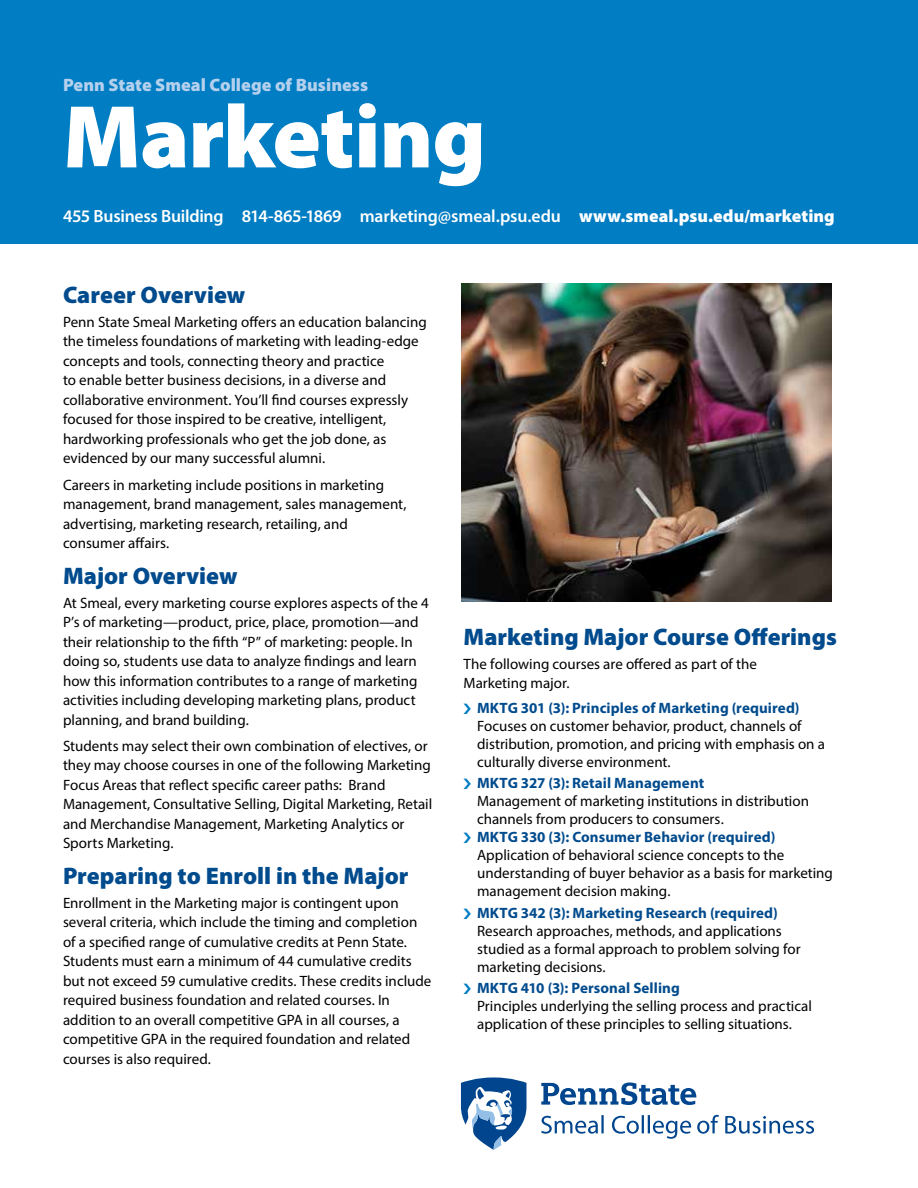
<style>
.page{position:relative;width:918px;height:1188px;background:#fff}
.page>*{position:absolute;margin:0;border:0;box-sizing:border-box;transform-origin:0 0}
.t1{font:900 90px "Myriad Pro";letter-spacing:-.01em;color:#fff}
.t2{font:900 24px "Myriad Pro";color:#004b8d}
.t3{font:900 18px "Myriad Pro";color:#b4d0ed}
.t4{font:600 17.7px "Myriad Pro";letter-spacing:-.015em;color:#fff}
.t5{font:15px/19.5px "Myriad Pro";color:#000}
.t6{font:700 15px "Myriad Pro";letter-spacing:.005em;color:#004b8d}
.s1{font-weight:900}
</style>
<div class="page">
<div style="left:0;top:0;width:918px;height:243px;background:#007dc3"></div>
<svg style="left:460px;top:1077px;width:67px;height:73px"></svg>
<svg style="left:541px;top:1083px;width:273px;height:56px"></svg>
<img style="left:462px;top:284px;width:370px;height:318px">
<p class="t3" style="left:63px;top:75px;width:307px">Penn State Smeal College of Business</p>
<h1 class="t1" style="left:63px;top:86px;width:425px">Marketing</h1>
<p class="t4" style="left:63px;top:205px;width:773px">455 Business Building 814-865-1869 marketing@smeal.psu.edu <span class="s1">www.smeal.psu.edu/marketing</span></p>
<h2 class="t2" style="left:63px;top:281px;width:184px">Career Overview</h2>
<p class="t5" style="left:63px;top:312px;width:365px">Penn State Smeal Marketing offers an education balancing the timeless foundations of marketing with leading-edge concepts and tools, connecting theory and practice<br>to enable better business decisions, in a diverse and collaborative environment. You’ll find courses expressly focused for those inspired to be creative, intelligent, hardworking professionals who get the job done, as evidenced by our many successful alumni.</p>
<p class="t5" style="left:63px;top:475px;width:345px">Careers in marketing include positions in marketing management, brand management, sales management, advertising, marketing research, retailing, and consumer affairs.</p>
<h2 class="t2" style="left:63px;top:562px;width:176px">Major Overview</h2>
<p class="t5" style="left:63px;top:593px;width:367px">At Smeal, every marketing course explores aspects of the 4<br>P’s of marketing—product, price, place, promotion—and their relationship to the fifth “P” of marketing: people. In doing so, students use data to analyze findings and learn how this information contributes to a range of marketing activities including developing marketing plans, product planning, and brand building.</p>
<p class="t5" style="left:63px;top:736px;width:371px">Students may select their own combination of electives, or they may choose courses in one of the following Marketing Focus Areas that reflect specific career paths: Brand Management, Consultative Selling, Digital Marketing, Retail and Merchandise Management, Marketing Analytics or Sports Marketing.</p>
<h2 class="t2" style="left:63px;top:862px;width:347px">Preparing to Enroll in the Major</h2>
<p class="t5" style="left:63px;top:893px;width:370px">Enrollment in the Marketing major is contingent upon several criteria, which include the timing and completion of a specified range of cumulative credits at Penn State.<br>Students must earn a minimum of 44 cumulative credits but not exceed 59 cumulative credits. These credits include required business foundation and related courses. In addition to an overall competitive GPA in all courses, a competitive GPA in the required foundation and related courses is also required.</p>
<h2 class="t2" style="left:464px;top:623px;width:375px">Marketing Major Course Offerings</h2>
<p class="t5" style="left:464px;top:654px;width:295px">The following courses are offered as part of the<br>Marketing major.</p>
<p class="t6" style="left:477px;top:698px;width:324px">MKTG 301 (3): Principles of Marketing (required)</p>
<p class="t5" style="left:477px;top:717px;width:349px;line-height:18px">Focuses on customer behavior, product, channels of distribution, promotion, and pricing with emphasis on a culturally diverse environment.</p>
<p class="t6" style="left:477px;top:774px;width:229px">MKTG 327 (3): Retail Management</p>
<p class="t5" style="left:477px;top:792px;width:333px;line-height:18px">Management of marketing institutions in distribution channels from producers to consumers.</p>
<p class="t6" style="left:477px;top:828px;width:300px">MKTG 330 (3): Consumer Behavior (required)</p>
<p class="t5" style="left:477px;top:846px;width:357px;line-height:18px">Application of behavioral science concepts to the understanding of buyer behavior as a basis for marketing management decision making.</p>
<p class="t6" style="left:477px;top:903px;width:302px">MKTG 342 (3): Marketing Research (required)</p>
<p class="t5" style="left:477px;top:921px;width:325px;line-height:18px">Research approaches, methods, and applications studied as a formal approach to problem solving for marketing decisions.</p>
<p class="t6" style="left:477px;top:978px;width:204px">MKTG 410 (3): Personal Selling</p>
<p class="t5" style="left:477px;top:997px;width:336px;line-height:18px">Principles underlying the selling process and practical application of these principles to selling situations.</p>
</div>
